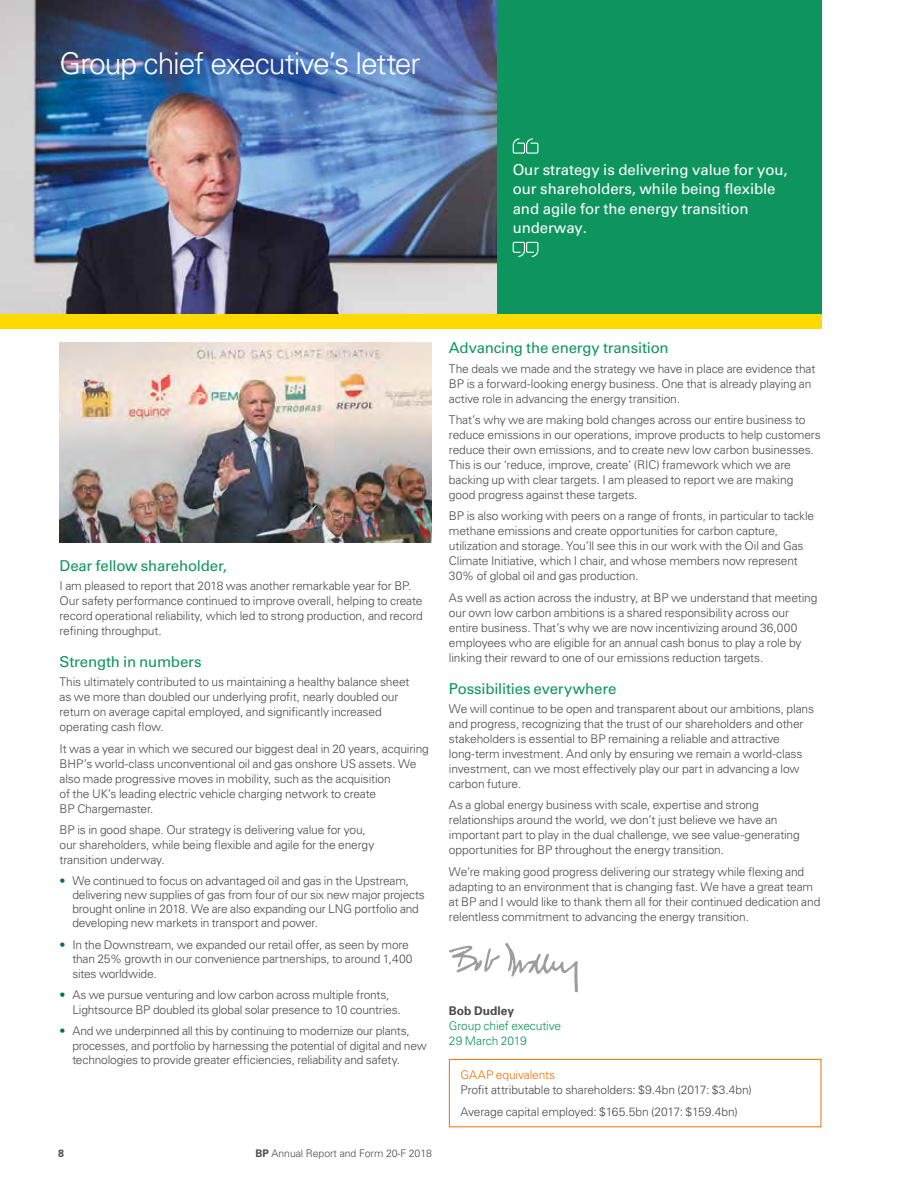
<style>
.page{position:relative;width:915px;height:1191px;background:#fff}
.page>*{position:absolute;margin:0;border:0;box-sizing:border-box;transform-origin:0 0}
.t1{font:300 30px "Univers GT";letter-spacing:-.035em;color:#fff}
.t2{font:15px/19.5px "Univers GT";letter-spacing:-.005em;color:#fff}
.t3{font:15px "Univers GT";letter-spacing:-.015em;color:#0e955e}
.t4{font:300 12px/15px "Univers GT";letter-spacing:-.015em;color:#4a4a49}
.t5{font:300 12px/15px "Univers GT";letter-spacing:-.01em;color:#0e955e}
.t6{font:300 12px "Univers GT";letter-spacing:-.01em;color:#ee7203}
.t7{font:700 12px "Univers GT";color:#4a4a49}
.t8{font:300 10.5px "Univers GT";letter-spacing:-.01em;color:#4a4a49}
.t9{font:700 10.5px "Univers GT";color:#4a4a49}
.s1{color:#006f5a}
.s2{font-weight:700}
</style>
<div class="page">
<hr style="left:914px;top:0;width:1px;height:128px;background:#575756">
<img style="left:0;top:0;width:496px;height:314px">
<div style="left:496px;top:0;width:325px;height:314px;background:#0e955e"></div>
<div style="left:0;top:314px;width:821px;height:15px;background:#ffda00"></div>
<img style="left:60px;top:342px;width:372px;height:200px">
<svg style="left:449px;top:943px;width:129px;height:49px"></svg>
<div style="left:449px;top:1059px;width:372px;height:68px;border:1px solid #ee7203"></div>
<svg style="left:512px;top:138px;width:26px;height:16px"></svg>
<svg style="left:512px;top:242px;width:26px;height:15px"></svg>
<h1 class="t1" style="left:60px;top:45px;width:362px">Group chief executive’s letter</h1>
<p class="t2" style="left:512px;top:160px;width:276px">Our strategy is delivering value for you, our shareholders, while being flexible and agile for the energy transition underway.</p>
<p class="t3" style="left:60px;top:556px;width:169px">Dear fellow shareholder,</p>
<p class="t4" style="left:60px;top:578px;width:364px">I am pleased to report that 2018 was another remarkable year for BP.<br>Our safety performance continued to improve overall, helping to create record operational reliability, which led to strong production, and record refining throughput.</p>
<p class="t3" style="left:60px;top:652px;width:143px">Strength in numbers</p>
<p class="t4" style="left:60px;top:674px;width:351px">This ultimately contributed to us maintaining a healthy balance sheet as we more than doubled our underlying profit, nearly doubled our return on average capital employed, and significantly increased operating cash flow.</p>
<p class="t4" style="left:60px;top:740px;width:371px">It was a year in which we secured our biggest deal in 20 years, acquiring BHP’s world-class unconventional oil and gas onshore US assets. We also made progressive moves in mobility, such as the acquisition<br>of the UK’s leading electric vehicle charging network to create<br>BP Chargemaster.</p>
<p class="t4" style="left:60px;top:822px;width:316px">BP is in good shape. Our strategy is delivering value for you, our shareholders, while being flexible and agile for the energy transition underway.</p>
<p class="t4" style="left:72px;top:873px;width:354px;line-height:14.2px;text-indent:-13px"><span class="s1">•</span> We continued to focus on advantaged oil and gas in the Upstream, delivering new supplies of gas from four of our six new major projects brought online in 2018. We are also expanding our LNG portfolio and developing new markets in transport and power.</p>
<p class="t4" style="left:72px;top:937px;width:341px;line-height:14.2px;text-indent:-13px"><span class="s1">•</span> In the Downstream, we expanded our retail offer, as seen by more than 25% growth in our convenience partnerships, to around 1,400 sites worldwide.</p>
<p class="t4" style="left:72px;top:988px;width:330px;line-height:14.2px;text-indent:-13px"><span class="s1">•</span> As we pursue venturing and low carbon across multiple fronts,<br>Lightsource BP doubled its global solar presence to 10 countries.</p>
<p class="t4" style="left:72px;top:1024px;width:356px;line-height:14.2px;text-indent:-13px"><span class="s1">•</span> And we underpinned all this by continuing to modernize our plants, processes, and portfolio by harnessing the potential of digital and new technologies to provide greater efficiencies, reliability and safety.</p>
<p class="t9" style="left:58px;top:1147px;width:7px">8</p>
<p class="t8" style="left:255px;top:1146px;width:178px"><span class="s2">BP</span> Annual Report and Form 20-F 2018</p>
<p class="t3" style="left:449px;top:339px;width:221px">Advancing the energy transition</p>
<p class="t4" style="left:449px;top:361px;width:368px">The deals we made and the strategy we have in place are evidence that<br>BP is a forward-looking energy business. One that is already playing an active role in advancing the energy transition.</p>
<p class="t4" style="left:449px;top:412px;width:373px">That’s why we are making bold changes across our entire business to reduce emissions in our operations, improve products to help customers reduce their own emissions, and to create new low carbon businesses.<br>This is our ‘reduce, improve, create’ (RIC) framework which we are backing up with clear targets. I am pleased to report we are making good progress against these targets.</p>
<p class="t4" style="left:449px;top:509px;width:367px">BP is also working with peers on a range of fronts, in particular to tackle methane emissions and create opportunities for carbon capture, utilization and storage. You’ll see this in our work with the Oil and Gas Climate Initiative, which I chair, and whose members now represent 30% of global oil and gas production.</p>
<p class="t4" style="left:449px;top:590px;width:370px">As well as action across the industry, at BP we understand that meeting our own low carbon ambitions is a shared responsibility across our entire business. That’s why we are now incentivizing around 36,000 employees who are eligible for an annual cash bonus to play a role by linking their reward to one of our emissions reduction targets.</p>
<p class="t3" style="left:449px;top:679px;width:169px">Possibilities everywhere</p>
<p class="t4" style="left:449px;top:701px;width:366px">We will continue to be open and transparent about our ambitions, plans and progress, recognizing that the trust of our shareholders and other stakeholders is essential to BP remaining a reliable and attractive long-term investment. And only by ensuring we remain a world-class investment, can we most effectively play our part in advancing a low carbon future.</p>
<p class="t4" style="left:449px;top:797px;width:352px">As a global energy business with scale, expertise and strong relationships around the world, we don’t just believe we have an important part to play in the dual challenge, we see value-generating opportunities for BP throughout the energy transition.</p>
<p class="t4" style="left:449px;top:864px;width:373px">We’re making good progress delivering our strategy while flexing and adapting to an environment that is changing fast. We have a great team at BP and I would like to thank them all for their continued dedication and relentless commitment to advancing the energy transition.</p>
<p class="t7" style="left:449px;top:1003px;width:67px">Bob Dudley</p>
<p class="t5" style="left:449px;top:1018px;width:114px">Group chief executive<br>29 March 2019</p>
<p class="t6" style="left:460px;top:1068px;width:96px">GAAP equivalents</p>
<p class="t4" style="left:460px;top:1079px;width:293px;line-height:21.5px">Profit attributable to shareholders: $9.4bn (2017: $3.4bn)<br>Average capital employed: $165.5bn (2017: $159.4bn)</p>
</div>
